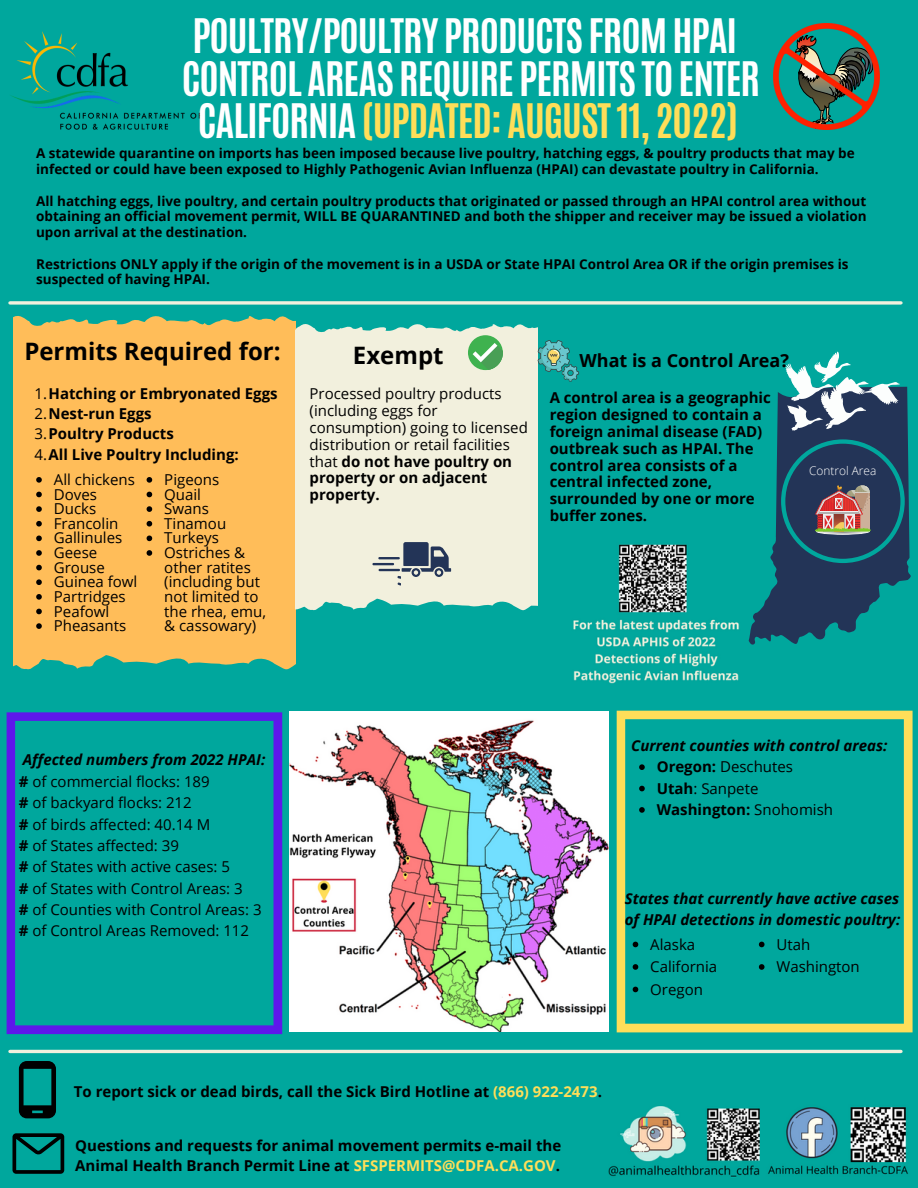
<style>
.page{position:relative;width:918px;height:1188px;background:#00a79d}
.page>*{position:absolute;margin:0;border:0;box-sizing:border-box;transform-origin:0 0}
.t1{font:700 39.75px "Antonio";letter-spacing:-.025em;color:#fff}
.t2{font:700 39.75px "Antonio";letter-spacing:-.025em;color:#ffde59}
.t3{font:700 24px "Open Sans";color:#000}
.t4{font:700 18px "Open Sans";color:#000}
.t5{font:15px/21.3px "Open Sans";color:#000}
.t6{font:700 15px/20.2px "Open Sans";color:#000}
.t7{font:italic 700 15px/20.2px "Open Sans";color:#000}
.t8{font:700 13.5px/15.8px "Open Sans";color:#000}
.t9{font:300 11.85px "Open Sans";color:#fff}
.s1{color:#fff}
.s2{font-weight:400}
.s3{font-weight:700;font-style:italic}
.s4{font-weight:700}
.s5{color:#ffde59}
</style>
<div class="page">
<div style="left:13px;top:316px;width:283px;height:354px;background:#ffbd59"></div>
<div style="left:296px;top:324px;width:241px;height:287px;background:#f2f0dd"></div>
<svg style="left:10px;top:301px;width:891px;height:4px;background:#cce4d3"></svg>
<hr style="left:10px;top:1050px;width:891px;height:3px;background:#f2f0dd">
<img style="left:10px;top:31px;width:192px;height:99px">
<img style="left:774px;top:23px;width:106px;height:106px">
<div style="left:468px;top:335px;width:35px;height:35px;background:#3fb24f;border-radius:50%"></div>
<svg style="left:473px;top:343px;width:30px;height:27px"></svg>
<svg style="left:538px;top:340px;width:41px;height:42px"></svg>
<svg style="left:36px;top:477px;width:6px;height:6px"></svg>
<svg style="left:147px;top:477px;width:5px;height:6px"></svg>
<svg style="left:36px;top:492px;width:6px;height:5px"></svg>
<svg style="left:147px;top:492px;width:5px;height:5px"></svg>
<svg style="left:36px;top:506px;width:6px;height:6px"></svg>
<svg style="left:147px;top:506px;width:5px;height:6px"></svg>
<svg style="left:36px;top:521px;width:6px;height:6px"></svg>
<svg style="left:147px;top:521px;width:5px;height:6px"></svg>
<svg style="left:36px;top:536px;width:6px;height:5px"></svg>
<svg style="left:147px;top:536px;width:5px;height:5px"></svg>
<svg style="left:36px;top:550px;width:6px;height:6px"></svg>
<svg style="left:147px;top:550px;width:5px;height:6px"></svg>
<svg style="left:36px;top:565px;width:6px;height:5px"></svg>
<svg style="left:36px;top:579px;width:6px;height:6px"></svg>
<div style="left:401px;top:537px;width:50px;height:49px;background:#f2f0dd"></div>
<svg style="left:36px;top:594px;width:6px;height:6px"></svg>
<svg style="left:36px;top:609px;width:6px;height:5px"></svg>
<svg style="left:36px;top:623px;width:6px;height:6px"></svg>
<img style="left:565px;top:544px;width:183px;height:170px">
<svg style="left:617px;top:711px;width:296px;height:321px"></svg>
<svg style="left:639px;top:764px;width:6px;height:6px"></svg>
<svg style="left:639px;top:786px;width:6px;height:5px"></svg>
<svg style="left:639px;top:807px;width:6px;height:6px"></svg>
<svg style="left:759px;top:942px;width:6px;height:5px"></svg>
<svg style="left:759px;top:964px;width:6px;height:6px"></svg>
<svg style="left:633px;top:942px;width:5px;height:5px"></svg>
<svg style="left:633px;top:964px;width:5px;height:6px"></svg>
<svg style="left:633px;top:987px;width:5px;height:5px"></svg>
<svg style="left:372px;top:542px;width:79px;height:44px"></svg>
<svg style="left:7px;top:712px;width:275px;height:322px"></svg>
<img style="left:289px;top:712px;width:320px;height:319px">
<svg style="left:19px;top:1061px;width:37px;height:57px"></svg>
<svg style="left:12px;top:1133px;width:52px;height:41px"></svg>
<img style="left:768px;top:1107px;width:140px;height:68px">
<img style="left:609px;top:1106px;width:151px;height:71px">
<svg style="left:749px;top:351px;width:162px;height:294px"></svg>
<p class="t1" style="left:192px;top:7px;width:547px">POULTRY/POULTRY PRODUCTS FROM HPAI</p>
<h1 class="t1" style="left:182px;top:50px;width:580px">CONTROL AREAS REQUIRE PERMITS TO ENTER</h1>
<p class="t2" style="left:198px;top:93px;width:542px"><span class="s1">CALIFORNIA</span> (UPDATED: AUGUST 11, 2022)</p>
<p class="t8" style="left:36px;top:145px;width:820px">A statewide quarantine on imports has been imposed because live poultry, hatching eggs, &amp; poultry products that may be infected or could have been exposed to Highly Pathogenic Avian Influenza (HPAI) can devastate poultry in California.</p>
<p class="t8" style="left:36px;top:193px;width:832px;text-align:justify">All hatching eggs, live poultry, and certain poultry products that originated or passed through an HPAI control area without obtaining an official movement permit, WILL BE QUARANTINED and both the shipper and receiver may be issued a violation upon arrival at the destination.</p>
<p class="t8" style="left:36px;top:256px;width:814px">Restrictions ONLY apply if the origin of the movement is in a USDA or State HPAI Control Area OR if the origin premises is suspected of having HPAI.</p>
<h3 class="t3" style="left:24px;top:335px;width:258px">Permits Required for:</h3>
<h4 class="t3" style="left:353px;top:338px;width:92px">Exempt</h4>
<h4 class="t4" style="left:579px;top:348px;width:211px">What is a Control Area?</h4>
<p class="t6" style="left:35px;top:383px;width:245px"><span class="s2">1.</span>Hatching or Embryonated Eggs</p>
<p class="t5" style="left:310px;top:383px;width:193px">Processed poultry products</p>
<p class="t6" style="left:550px;top:387px;width:223px">A control area is a geographic</p>
<p class="t6" style="left:35px;top:403px;width:119px"><span class="s2">2.</span>Nest-run Eggs</p>
<p class="t5" style="left:310px;top:399px;width:129px">(including eggs for</p>
<p class="t6" style="left:550px;top:404px;width:214px">region designed to contain a</p>
<p class="t6" style="left:35px;top:423px;width:141px"><span class="s2">3.</span>Poultry Products</p>
<p class="t5" style="left:310px;top:416px;width:220px">consumption) going to licensed</p>
<p class="t6" style="left:550px;top:421px;width:214px">foreign animal disease (FAD)</p>
<p class="t5" style="left:310px;top:433px;width:202px">distribution or retail facilities</p>
<p class="t6" style="left:550px;top:438px;width:205px">outbreak such as HPAI. The</p>
<p class="t6" style="left:35px;top:444px;width:206px"><span class="s2">4.</span>All Live Poultry Including:</p>
<p class="t6" style="left:310px;top:451px;width:204px"><span class="s2">that</span> do not have poultry on</p>
<p class="t6" style="left:550px;top:455px;width:189px">control area consists of a</p>
<p class="t5" style="left:54px;top:468px;width:83px">All chickens</p>
<p class="t5" style="left:164px;top:468px;width:56px">Pigeons</p>
<p class="t6" style="left:310px;top:467px;width:179px">property or on adjacent</p>
<p class="t6" style="left:550px;top:472px;width:164px">central infected zone,</p>
<p class="t5" style="left:54px;top:483px;width:45px">Doves</p>
<p class="t5" style="left:164px;top:483px;width:38px">Quail</p>
<p class="t6" style="left:310px;top:484px;width:72px">property.</p>
<p class="t6" style="left:550px;top:488px;width:207px">surrounded by one or more</p>
<p class="t5" style="left:54px;top:498px;width:44px">Ducks</p>
<p class="t5" style="left:164px;top:498px;width:46px">Swans</p>
<p class="t6" style="left:550px;top:505px;width:99px">buffer zones.</p>
<p class="t5" style="left:54px;top:512px;width:66px">Francolin</p>
<p class="t5" style="left:164px;top:512px;width:63px">Tinamou</p>
<p class="t5" style="left:54px;top:527px;width:70px">Gallinules</p>
<p class="t5" style="left:164px;top:527px;width:56px">Turkeys</p>
<p class="t5" style="left:54px;top:542px;width:45px">Geese</p>
<p class="t5" style="left:164px;top:542px;width:82px">Ostriches &amp;</p>
<p class="t5" style="left:54px;top:556px;width:52px">Grouse</p>
<p class="t5" style="left:164px;top:556px;width:88px">other ratites</p>
<p class="t5" style="left:54px;top:571px;width:85px">Guinea fowl</p>
<p class="t5" style="left:164px;top:571px;width:97px">(including but</p>
<p class="t5" style="left:54px;top:585px;width:73px">Partridges</p>
<p class="t5" style="left:164px;top:585px;width:96px">not limited to</p>
<p class="t5" style="left:54px;top:600px;width:57px">Peafowl</p>
<p class="t5" style="left:164px;top:600px;width:103px">the rhea, emu,</p>
<p class="t5" style="left:54px;top:615px;width:74px">Pheasants</p>
<p class="t5" style="left:164px;top:615px;width:94px">&amp; cassowary)</p>
<p class="t9" style="left:809px;top:463px;width:69px">Control Area</p>
<p class="t5" style="left:19px;top:749px;width:248px"><span class="s3">Affected numbers from 2022 HPAI: </span><span class="s4">#</span> of commercial flocks: 189<br><span class="s4">#</span> of backyard flocks: 212<br><span class="s4">#</span> of birds affected: 40.14 M<br><span class="s4">#</span> of States affected: 39<br><span class="s4">#</span> of States with active cases: 5<br><span class="s4">#</span> of States with Control Areas: 3<br><span class="s4">#</span> of Counties with Control Areas: 3 <span class="s4">#</span> of Control Areas Removed: 112</p>
<p class="t7" style="left:631px;top:735px;width:258px">Current counties with control areas:</p>
<p class="t5" style="left:657px;top:756px;width:178px"><span class="s4">Oregon:</span> Deschutes<br><span class="s4">Utah</span>: Sanpete<br><span class="s4">Washington:</span> Snohomish</p>
<p class="t7" style="left:625px;top:888px;width:277px">States that currently have active cases of HPAI detections in domestic poultry:</p>
<p class="t5" style="left:777px;top:932px;width:85px;line-height:22.5px">Utah<br>Washington</p>
<p class="t5" style="left:650px;top:932px;width:68px;line-height:22.5px">Alaska<br>California<br>Oregon</p>
<p class="t6" style="left:74px;top:1081px;width:530px">To report sick or dead birds, call the Sick Bird Hotline at <span class="s5">(866) 922-2473</span>.</p>
<p class="t6" style="left:75px;top:1135px;width:487px">Questions and requests for animal movement permits e-mail the<br>Animal Health Branch Permit Line at <span class="s5">SFSPERMITS@CDFA.CA.GOV</span>.</p>
</div>
